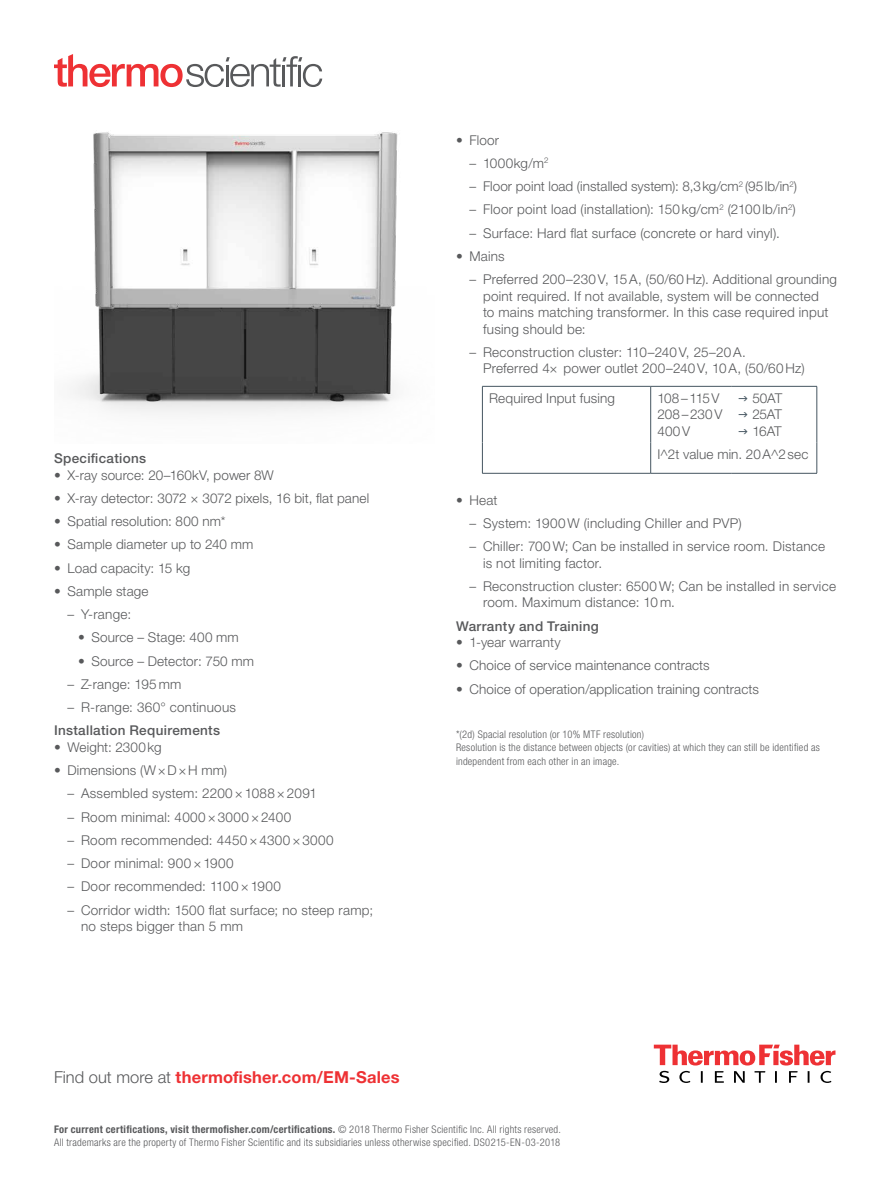
<style>
.page{position:relative;width:891px;height:1188px;background:#fff}
.page>*{position:absolute;margin:0;border:0;box-sizing:border-box;transform-origin:0 0}
.t1{font:700 16.5px "Helvetica Neue LT Pro";letter-spacing:.01em;color:#ee3134}
.t2{font:300 13.5px/16.5px "Helvetica Neue LT Pro";letter-spacing:.015em;color:#58595b}
.t3{font:500 13.5px "Helvetica Neue LT Pro";letter-spacing:.025em;color:#58595b}
.t4{font:300 condensed 10.5px/13.5px "Helvetica Neue LT Pro";letter-spacing:.025em;color:#58595b}
.s1{font-weight:300;color:#58595b}
.s2{font-weight:700}
</style>
<div class="page">
<svg style="left:654px;top:1045px;width:182px;height:38px"></svg>
<svg style="left:54px;top:54px;width:268px;height:33px"></svg>
<img style="left:73px;top:132px;width:325px;height:282px">
<hr style="left:817px;top:387px;width:1px;height:55px;background:#455560">
<hr style="left:482px;top:473px;width:169px;height:1px;background:#455560">
<hr style="left:817px;top:442px;width:1px;height:31px;background:#455560">
<hr style="left:651px;top:473px;width:80px;height:1px;background:#455560">
<hr style="left:731px;top:473px;width:86px;height:1px;background:#455560">
<svg style="left:482px;top:386px;width:335px;height:87px"></svg>
<p class="t3" style="left:54px;top:450px;width:94px">Specifications</p>
<p class="t2" style="left:54px;top:466px;width:221px">• X-ray source: 20–160kV, power 8W</p>
<p class="t2" style="left:54px;top:490px;width:317px">• X-ray detector: 3072 × 3072 pixels, 16 bit, flat panel</p>
<p class="t2" style="left:54px;top:513px;width:173px">• Spatial resolution: 800 nm*</p>
<p class="t2" style="left:54px;top:536px;width:201px">• Sample diameter up to 240 mm</p>
<p class="t2" style="left:54px;top:559px;width:138px">• Load capacity: 15 kg</p>
<p class="t2" style="left:54px;top:583px;width:96px">• Sample stage</p>
<p class="t2" style="left:68px;top:606px;width:65px">– Y-range:</p>
<p class="t2" style="left:78px;top:629px;width:162px">• Source – Stage: 400 mm</p>
<p class="t2" style="left:78px;top:652px;width:178px">• Source – Detector: 750 mm</p>
<p class="t2" style="left:68px;top:676px;width:115px">– Z-range: 195 mm</p>
<p class="t2" style="left:68px;top:699px;width:170px">– R-range: 360° continuous</p>
<p class="t3" style="left:54px;top:723px;width:168px">Installation Requirements</p>
<p class="t2" style="left:54px;top:739px;width:109px">• Weight: 2300kg</p>
<p class="t2" style="left:54px;top:762px;width:175px">• Dimensions (W×D×H mm)</p>
<p class="t2" style="left:68px;top:785px;width:251px">– Assembled system: 2200×1088×2091</p>
<p class="t2" style="left:68px;top:808px;width:225px">– Room minimal: 4000×3000×2400</p>
<p class="t2" style="left:68px;top:832px;width:268px">– Room recommended: 4450×4300×3000</p>
<p class="t2" style="left:68px;top:855px;width:168px">– Door minimal: 900×1900</p>
<p class="t2" style="left:68px;top:878px;width:215px">– Door recommended: 1100×1900</p>
<p class="t2" style="left:81px;top:901px;width:294px;text-indent:-14px">– Corridor width: 1500 flat surface; no steep ramp; no steps bigger than 5 mm</p>
<p class="t1" style="left:54px;top:1067px;width:347px"><span class="s1">Find out more at</span> thermofisher.com/EM-Sales</p>
<p class="t2" style="left:456px;top:131px;width:45px">• Floor</p>
<p class="t2" style="left:470px;top:154px;width:81px">– 1000kg/m<sup>2</sup></p>
<p class="t2" style="left:470px;top:178px;width:329px">– Floor point load (installed system): 8,3kg/cm<sup>2</sup> (95lb/in<sup>2</sup>)</p>
<p class="t2" style="left:470px;top:201px;width:328px">– Floor point load (installation): 150 kg/cm<sup>2</sup> (2100 lb/in<sup>2</sup>)</p>
<p class="t2" style="left:470px;top:224px;width:312px">– Surface: Hard flat surface (concrete or hard vinyl).</p>
<p class="t2" style="left:456px;top:248px;width:50px">• Mains</p>
<p class="t2" style="left:483px;top:271px;width:356px;text-indent:-14px">– Preferred 200–230V, 15A, (50/60 Hz). Additional grounding point required. If not available, system will be connected<br>to mains matching transformer. In this case required input fusing should be:</p>
<p class="t2" style="left:483px;top:344px;width:323px;text-indent:-14px">– Reconstruction cluster: 110–240V, 25–20A.<br>Preferred 4× power outlet 200–240V, 10A, (50/60 Hz)</p>
<p class="t2" style="left:489px;top:389px;width:127px">Required Input fusing</p>
<p class="t2" style="left:657px;top:389px;width:66px">108–115V<br>208–230V<br>400V</p>
<p class="t2" style="left:752px;top:389px;width:32px;text-align:justify">50AT 25AT 16AT</p>
<p class="t2" style="left:657px;top:446px;width:152px">I^2t value min. 20A^2sec</p>
<p class="t2" style="left:456px;top:491px;width:43px">• Heat</p>
<p class="t2" style="left:470px;top:515px;width:274px">– System: 1900W (including Chiller and PVP)</p>
<p class="t2" style="left:483px;top:538px;width:344px;text-indent:-13px">– Chiller: 700W; Can be installed in service room. Distance is not limiting factor.</p>
<p class="t2" style="left:483px;top:578px;width:355px;text-indent:-14px">– Reconstruction cluster: 6500W; Can be installed in service room. Maximum distance: 10 m.</p>
<p class="t3" style="left:456px;top:618px;width:144px">Warranty and Training</p>
<p class="t2" style="left:456px;top:634px;width:106px">• 1-year warranty</p>
<p class="t2" style="left:456px;top:657px;width:255px">• Choice of service maintenance contracts</p>
<p class="t2" style="left:456px;top:680px;width:304px">• Choice of operation/application training contracts</p>
<p class="t4" style="left:456px;top:727px;width:365px">*(2d) Spacial resolution (or 10% MTF resolution)<br>Resolution is the distance between objects (or cavities) at which they can still be identified as independent from each other in an image.</p>
<p class="t4" style="left:54px;top:1122px;width:508px"><span class="s2">For current certifications, visit thermofisher.com/certifications.</span> © 2018 Thermo Fisher Scientific Inc. All rights reserved.<br>All trademarks are the property of Thermo Fisher Scientific and its subsidiaries unless otherwise specified. DS0215-EN-03-2018</p>
</div>
